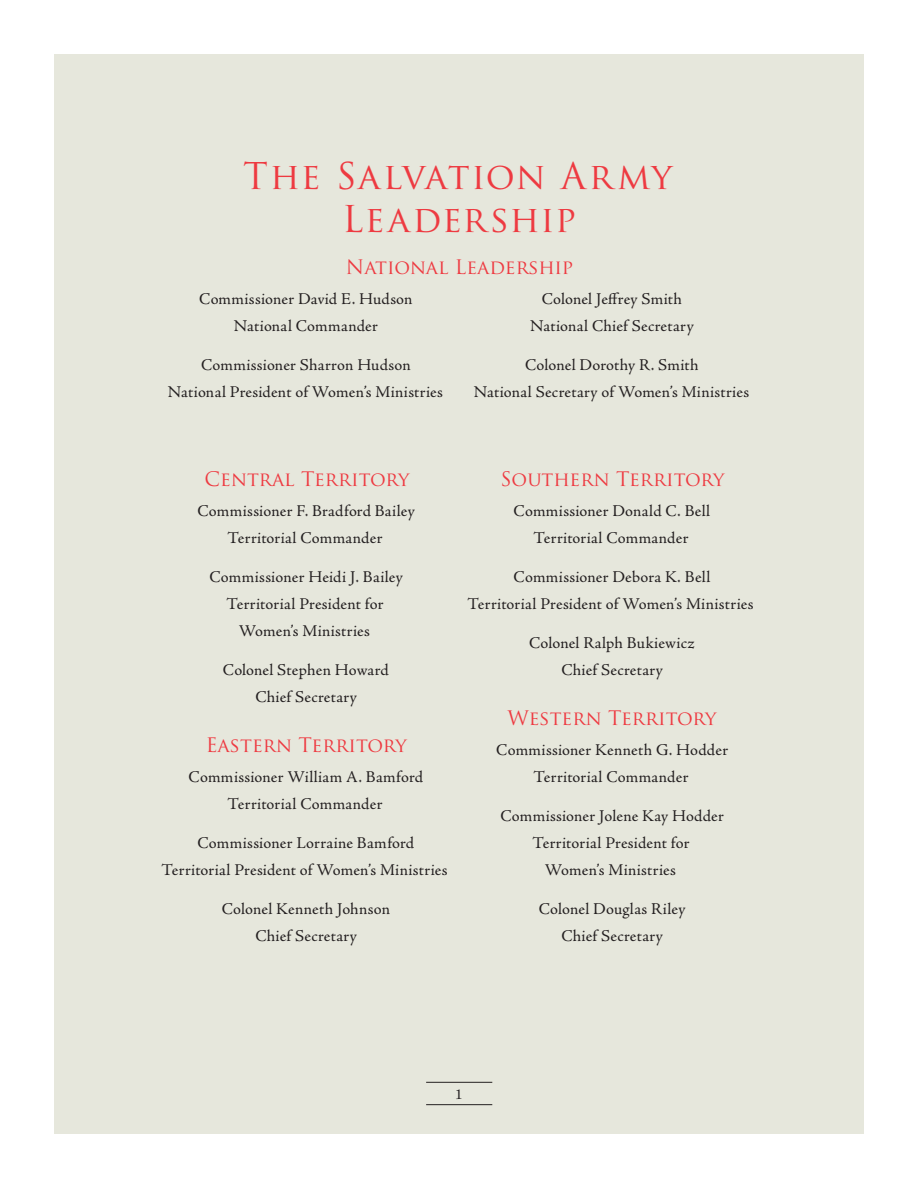
<style>
.page{position:relative;width:918px;height:1188px;background:#fff}
.page>*{position:absolute;margin:0;border:0;box-sizing:border-box;transform-origin:0 0}
.t1{font:36px "Trajan Pro";letter-spacing:.025em;color:#ee3a41}
.Subhead{font:19.5px "Trajan Pro";color:#ee3a41}
.Body_Copy{font:16.5px/27px "Adobe Jenson Pro";letter-spacing:.015em;color:#231f20;text-align:center}
.Body_Copy-2{font:15px "Adobe Jenson Pro";color:#231f20}
</style>
<div class="page">
<div style="left:54px;top:54px;width:810px;height:1080px;background:#e6e7dc"></div>
<hr style="left:426px;top:1082px;width:66px;height:1px;background:#231f20">
<hr style="left:426px;top:1104px;width:66px;height:1px;background:#231f20">
<p class="t1" style="left:243px;top:153px;width:431px">The Salvation Army</p>
<p class="t1" style="left:342px;top:196px;width:236px">Leadership</p>
<p class="Subhead" style="left:346px;top:254px;width:229px">National Leadership</p>
<p class="Body_Copy" style="left:199px;top:285px;width:215px">Commissioner David E. Hudson<br>National Commander</p>
<p class="Body_Copy" style="left:168px;top:351px;width:277px">Commissioner Sharron Hudson<br>National President of Women’s Ministries</p>
<p class="Body_Copy" style="left:530px;top:285px;width:165px">Colonel Jeffrey Smith<br>National Chief Secretary</p>
<p class="Body_Copy" style="left:474px;top:351px;width:277px">Colonel Dorothy R. Smith<br>National Secretary of Women’s Ministries</p>
<p class="Subhead" style="left:204px;top:467px;width:207px">Central Territory</p>
<p class="Body_Copy" style="left:198px;top:498px;width:219px">Commissioner F. Bradford Bailey<br>Territorial Commander</p>
<p class="Body_Copy" style="left:210px;top:564px;width:195px">Commissioner Heidi J. Bailey<br>Territorial President for<br>Women’s Ministries</p>
<p class="Body_Copy" style="left:223px;top:657px;width:167px">Colonel Stephen Howard<br>Chief Secretary</p>
<p class="Subhead" style="left:206px;top:733px;width:203px">Eastern Territory</p>
<p class="Body_Copy" style="left:189px;top:764px;width:236px">Commissioner William A. Bamford<br>Territorial Commander</p>
<p class="Body_Copy" style="left:162px;top:830px;width:288px">Commissioner Lorraine Bamford<br>Territorial President of Women’s Ministries</p>
<p class="Body_Copy" style="left:222px;top:896px;width:170px">Colonel Kenneth Johnson<br>Chief Secretary</p>
<p class="Subhead" style="left:500px;top:467px;width:225px">Southern Territory</p>
<p class="Body_Copy" style="left:514px;top:498px;width:198px">Commissioner Donald C. Bell<br>Territorial Commander</p>
<p class="Body_Copy" style="left:468px;top:564px;width:288px">Commissioner Debora K. Bell<br>Territorial President of Women’s Ministries</p>
<p class="Body_Copy" style="left:529px;top:630px;width:167px">Colonel Ralph Bukiewicz<br>Chief Secretary</p>
<p class="Subhead" style="left:507px;top:706px;width:211px">Western Territory</p>
<p class="Body_Copy" style="left:496px;top:737px;width:233px">Commissioner Kenneth G. Hodder<br>Territorial Commander</p>
<p class="Body_Copy" style="left:500px;top:803px;width:225px">Commissioner Jolene Kay Hodder<br>Territorial President for<br>Women’s Ministries</p>
<p class="Body_Copy" style="left:539px;top:896px;width:148px">Colonel Douglas Riley<br>Chief Secretary</p>
<p class="Body_Copy-2" style="left:455px;top:1086px;width:9px">1</p>
</div>
